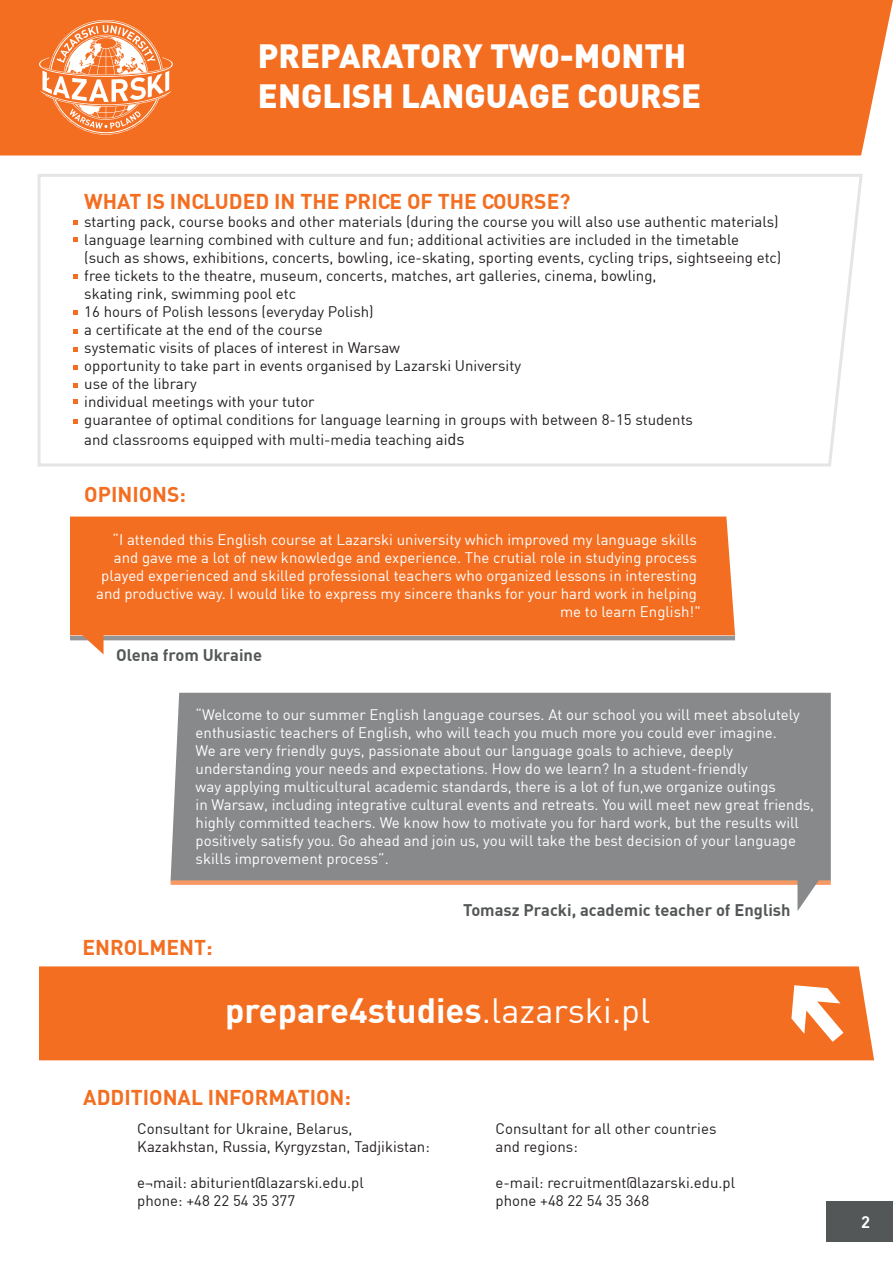
<style>
.page{position:relative;width:893px;height:1263px;background:#fff}
.page>*{position:absolute;margin:0;border:0;box-sizing:border-box;transform-origin:0 0}
.t1{font:700 34.5px "DINCE";color:#fff}
.t2{font:900 33px/39.5px "DINCE";color:#fff}
.t3{font:700 21px "DINCE";color:#f36e21}
.t4{font:700 16.5px "DINCE";color:#545758}
.t5{font:700 16.5px "DINCE";color:#fff}
.t6{font:15px/18px "DINCE";color:#fff;text-align:right}
.t7{font:15px/18px "DINCE";color:#231f20}
.s1{font-size:16.5px}
.s2{font-weight:400}
</style>
<div class="page">
<div style="left:39px;top:966px;width:835px;height:94px;background:#f36e21"></div>
<div style="left:0;top:0;width:893px;height:155px;background:#f36e21"></div>
<div style="left:171px;top:693px;width:660px;height:187px;background:#87898a"></div>
<div style="left:171px;top:880px;width:660px;height:5px;background:#f69964"></div>
<svg style="left:797px;top:871px;width:28px;height:40px"></svg>
<div style="left:70px;top:516px;width:665px;height:119px;background:#f36e21"></div>
<hr style="left:70px;top:636px;width:665px;height:4px;background:#939598">
<svg style="left:76px;top:629px;width:28px;height:25px"></svg>
<svg style="left:791px;top:985px;width:52px;height:57px"></svg>
<div style="left:826px;top:1202px;width:67px;height:40px;background:#545758"></div>
<svg style="left:38px;top:174px;width:825px;height:292px"></svg>
<svg style="left:73px;top:220px;width:4px;height:5px"></svg>
<svg style="left:73px;top:238px;width:4px;height:4px"></svg>
<svg style="left:73px;top:274px;width:4px;height:5px"></svg>
<svg style="left:73px;top:310px;width:4px;height:4px"></svg>
<svg style="left:73px;top:329px;width:4px;height:5px"></svg>
<svg style="left:73px;top:347px;width:4px;height:4px"></svg>
<svg style="left:73px;top:365px;width:4px;height:4px"></svg>
<svg style="left:73px;top:383px;width:4px;height:5px"></svg>
<svg style="left:73px;top:400px;width:4px;height:4px"></svg>
<svg style="left:73px;top:419px;width:4px;height:5px"></svg>
<svg style="left:39px;top:20px;width:134px;height:115px"></svg>
<h2 class="t2" style="left:258px;top:35px;width:445px">PREPARATORY TWO-MONTH<br>ENGLISH LANGUAGE COURSE</h2>
<h3 class="t3" style="left:84px;top:188px;width:488px">WHAT IS INCLUDED IN THE PRICE OF THE COURSE?</h3>
<p class="t7" style="left:84px;top:212px;width:699px">starting pack, course books and other materials (during the course you will also use authentic materials) language learning combined with culture and fun; additional activities are included in the timetable<br>(such as shows, exhibitions, concerts, bowling, ice-skating, sporting events, cycling trips, sightseeing etc) free tickets to the theatre, museum, concerts, matches, art galleries, cinema, bowling,<br>skating rink, swimming pool etc<br>16 hours of Polish lessons (everyday Polish)<br>a certificate at the end of the course<br>systematic visits of places of interest in Warsaw<br>opportunity to take part in events organised by Lazarski University<br>use of the library<br>individual meetings with your tutor<br>guarantee of optimal conditions for language learning in groups with between 8-15 students</p>
<p class="t7" style="left:84px;top:430px;width:382px">and classrooms equipped with multi-media teaching ai<span class="s1">ds</span></p>
<h3 class="t3" style="left:84px;top:480px;width:103px">OPINIONS:</h3>
<p class="t6" style="left:96px;top:531px;width:606px">“I attended this English course at Lazarski university which improved my language skills and gave me a lot of new knowledge and experience. The crutial role in studying process played experienced and skilled professional teachers who organized lessons in interesting and productive way. I would like to express my sincere thanks for your hard work in helping me to learn English!"</p>
<p class="t4" style="left:116px;top:644px;width:148px">Olena from Ukraine</p>
<p class="t6" style="left:196px;top:705px;width:620px;text-align:left">“Welcome to our summer English language courses. At our school you will meet absolutely enthusiastic teachers of English, who will teach you much more you could ever imagine.<br>We are very friendly guys, passionate about our language goals to achieve, deeply understanding your needs and expectations. How do we learn? In a student-friendly<br>way applying multicultural academic standards, there is a lot of fun,we organize outings<br>in Warsaw, including integrative cultural events and retreats. You will meet new great friends, highly committed teachers. We know how to motivate you for hard work, but the results will positively satisfy you. Go ahead and join us, you will take the best decision of your language skills improvement process”.</p>
<h3 class="t3" style="left:82px;top:933px;width:132px">ENROLMENT:</h3>
<p class="t4" style="left:463px;top:899px;width:329px">Tomasz Pracki, academic teacher of English</p>
<h1 class="t1" style="left:225px;top:987px;width:427px">prepare4studies<span class="s2">.lazarski.pl</span></h1>
<h3 class="t3" style="left:83px;top:1084px;width:269px">ADDITIONAL INFORMATION:</h3>
<p class="t7" style="left:137px;top:1119px;width:294px">Consultant for Ukraine, Belarus,<br>Kazakhstan, Russia, Kyrgyzstan, Tadjikistan:</p>
<p class="t7" style="left:137px;top:1173px;width:228px">e¬mail: abiturient@lazarski.edu.pl phone: +48 22 54 35 377</p>
<p class="t7" style="left:496px;top:1119px;width:222px">Consultant for all other countries and regions:</p>
<p class="t7" style="left:496px;top:1173px;width:241px">e-mail: recruitment@lazarski.edu.pl phone +48 22 54 35 368</p>
<p class="t5" style="left:861px;top:1211px;width:10px">2</p>
</div>
